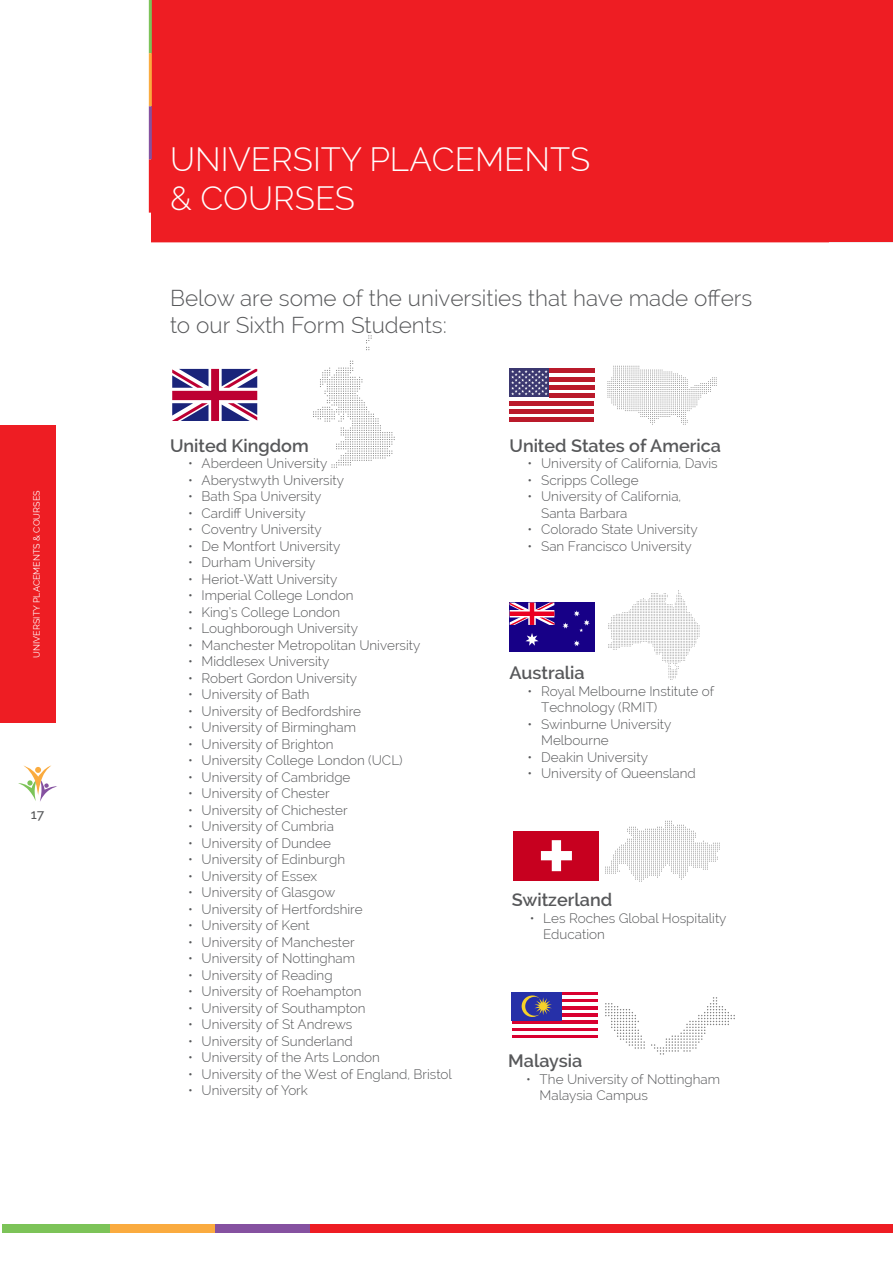
<style>
.page{position:relative;width:893px;height:1263px;background:#fff}
.page>*{position:absolute;margin:0;border:0;box-sizing:border-box;transform-origin:0 0}
.t1{font:300 33px/39.6px "Raleway";color:#fff}
.t2{font:300 22.5px/27px "Raleway";color:#57585a}
.t3{font:600 18px "Raleway";color:#57585a}
.t4{font:300 13.5px/16.5px "Raleway";color:#57585a}
.t5{font:500 13.5px "Raleway";color:#57585a}
.t6{font:9px "Raleway";color:#fff}
</style>
<div class="page">
<div style="left:152px;top:0;width:741px;height:242px;background:#ee1d23"></div>
<svg style="left:608px;top:590px;width:92px;height:90px"></svg>
<div style="left:0;top:425px;width:55px;height:298px;background:#ee1d23"></div>
<svg style="left:18px;top:765px;width:39px;height:37px"></svg>
<div style="left:510px;top:602px;width:85px;height:50px;background:#170087"></div>
<svg style="left:525px;top:633px;width:14px;height:13px"></svg>
<svg style="left:574px;top:640px;width:6px;height:6px"></svg>
<svg style="left:562px;top:610px;width:28px;height:22px"></svg>
<svg style="left:510px;top:602px;width:44px;height:23px"></svg>
<svg style="left:605px;top:821px;width:115px;height:60px"></svg>
<div style="left:514px;top:831px;width:85px;height:49px;background:#c7001f"></div>
<svg style="left:541px;top:840px;width:31px;height:31px"></svg>
<svg style="left:172px;top:369px;width:85px;height:52px"></svg>
<svg style="left:607px;top:366px;width:110px;height:59px"></svg>
<hr style="left:149px;top:0;width:3px;height:53px;background:#7cc358">
<hr style="left:149px;top:53px;width:3px;height:53px;background:#faab3f">
<hr style="left:149px;top:106px;width:3px;height:53px;background:#8551a0">
<hr style="left:149px;top:159px;width:3px;height:54px;background:#ee1d23">
<svg style="left:509px;top:381px;width:85px;height:33px"></svg>
<div style="left:509px;top:369px;width:40px;height:28px;background:#3b3870"></div>
<svg style="left:511px;top:370px;width:37px;height:25px"></svg>
<hr style="left:549px;top:369px;width:45px;height:4px;background:#ba1a2b">
<hr style="left:549px;top:377px;width:45px;height:4px;background:#ba1a2b">
<hr style="left:549px;top:385px;width:45px;height:4px;background:#ba1a2b">
<hr style="left:549px;top:393px;width:45px;height:4px;background:#ba1a2b">
<hr style="left:509px;top:401px;width:85px;height:4px;background:#ba1a2b">
<hr style="left:509px;top:409px;width:85px;height:4px;background:#ba1a2b">
<hr style="left:509px;top:417px;width:85px;height:4px;background:#ba1a2b">
<hr style="left:512px;top:992px;width:86px;height:3px;background:#d90030">
<svg style="left:562px;top:999px;width:36px;height:3px"></svg>
<hr style="left:512px;top:1006px;width:86px;height:4px;background:#d90030">
<hr style="left:512px;top:1013px;width:86px;height:4px;background:#d90030">
<hr style="left:512px;top:1020px;width:86px;height:4px;background:#d90030">
<hr style="left:512px;top:1028px;width:86px;height:3px;background:#d90030">
<hr style="left:512px;top:1035px;width:86px;height:3px;background:#d90030">
<div style="left:512px;top:992px;width:50px;height:28px;background:#2630a8"></div>
<svg style="left:522px;top:995px;width:30px;height:22px"></svg>
<svg style="left:605px;top:1003px;width:40px;height:46px"></svg>
<svg style="left:651px;top:997px;width:84px;height:57px"></svg>
<div style="left:2px;top:1225px;width:109px;height:8px;background:#7cc358"></div>
<div style="left:215px;top:1225px;width:95px;height:8px;background:#8551a0"></div>
<div style="left:111px;top:1225px;width:104px;height:8px;background:#faab3f"></div>
<div style="left:310px;top:1225px;width:583px;height:8px;background:#ee1d23"></div>
<svg style="left:366px;top:335px;width:6px;height:15px"></svg>
<svg style="left:313px;top:361px;width:82px;height:107px"></svg>
<p class="t6" style="left:31px;top:658px;width:169px;rotate:-90deg">UNIVERSITY PLACEMENTS &amp; COURSES</p>
<p class="t5" style="left:31px;top:806px;width:15px">17</p>
<h1 class="t1" style="left:170px;top:139px;width:422px">UNIVERSITY PLACEMENTS &amp; COURSES</h1>
<h2 class="t2" style="left:170px;top:285px;width:584px">Below are some of the universities that have made offers to our Sixth Form Students:</h2>
<h3 class="t3" style="left:170px;top:435px;width:140px">United Kingdom</h3>
<p class="t4" style="left:188px;top:455px;width:141px">• Aberdeen University</p>
<p class="t4" style="left:188px;top:472px;width:158px">• Aberystwyth University</p>
<p class="t4" style="left:188px;top:488px;width:135px">• Bath Spa University</p>
<p class="t4" style="left:188px;top:505px;width:119px">• Cardiff University</p>
<p class="t4" style="left:188px;top:521px;width:135px">• Coventry University</p>
<p class="t4" style="left:188px;top:538px;width:154px">• De Montfort University</p>
<p class="t4" style="left:188px;top:554px;width:129px">• Durham University</p>
<p class="t4" style="left:188px;top:571px;width:151px">• Heriot-Watt University</p>
<p class="t4" style="left:188px;top:587px;width:167px">• Imperial College London</p>
<p class="t4" style="left:188px;top:604px;width:154px">• King’s College London</p>
<p class="t4" style="left:188px;top:620px;width:171px">• Loughborough University</p>
<p class="t4" style="left:188px;top:637px;width:234px">• Manchester Metropolitan University</p>
<p class="t4" style="left:188px;top:653px;width:143px">• Middlesex University</p>
<p class="t4" style="left:188px;top:670px;width:171px">• Robert Gordon University</p>
<p class="t4" style="left:188px;top:686px;width:123px">• University of Bath</p>
<p class="t4" style="left:188px;top:703px;width:175px">• University of Bedfordshire</p>
<p class="t4" style="left:188px;top:719px;width:170px">• University of Birmingham</p>
<p class="t4" style="left:188px;top:736px;width:147px">• University of Brighton</p>
<p class="t4" style="left:188px;top:752px;width:216px">• University College London (UCL)</p>
<p class="t4" style="left:188px;top:769px;width:164px">• University of Cambridge</p>
<p class="t4" style="left:188px;top:785px;width:143px">• University of Chester</p>
<p class="t4" style="left:188px;top:802px;width:161px">• University of Chichester</p>
<p class="t4" style="left:188px;top:818px;width:147px">• University of Cumbria</p>
<p class="t4" style="left:188px;top:835px;width:144px">• University of Dundee</p>
<p class="t4" style="left:188px;top:851px;width:159px">• University of Edinburgh</p>
<p class="t4" style="left:188px;top:868px;width:130px">• University of Essex</p>
<p class="t4" style="left:188px;top:884px;width:149px">• University of Glasgow</p>
<p class="t4" style="left:188px;top:901px;width:176px">• University of Hertfordshire</p>
<p class="t4" style="left:188px;top:917px;width:123px">• University of Kent</p>
<p class="t4" style="left:188px;top:934px;width:168px">• University of Manchester</p>
<p class="t4" style="left:188px;top:950px;width:168px">• University of Nottingham</p>
<p class="t4" style="left:188px;top:967px;width:146px">• University of Reading</p>
<p class="t4" style="left:188px;top:983px;width:175px">• University of Roehampton</p>
<p class="t4" style="left:188px;top:1000px;width:179px">• University of Southampton</p>
<p class="t4" style="left:188px;top:1016px;width:166px">• University of St Andrews</p>
<p class="t4" style="left:188px;top:1033px;width:166px">• University of Sunderland</p>
<p class="t4" style="left:188px;top:1049px;width:193px">• University of the Arts London</p>
<p class="t4" style="left:188px;top:1066px;width:265px">• University of the West of England, Bristol</p>
<p class="t4" style="left:188px;top:1082px;width:121px">• University of York</p>
<h3 class="t3" style="left:510px;top:435px;width:213px">United States of America</h3>
<p class="t4" style="left:528px;top:455px;width:192px">• University of California, Davis</p>
<p class="t4" style="left:528px;top:472px;width:113px">• Scripps College</p>
<p class="t4" style="left:541px;top:488px;width:142px;text-indent:-14px">• University of California,<br>Santa Barbara</p>
<p class="t4" style="left:528px;top:521px;width:172px">• Colorado State University</p>
<p class="t4" style="left:528px;top:538px;width:166px">• San Francisco University</p>
<h3 class="t3" style="left:510px;top:662px;width:77px">Australia</h3>
<p class="t4" style="left:541px;top:682px;width:175px;text-indent:-14px">• Royal Melbourne Institute of<br>Technology (RMIT)</p>
<p class="t4" style="left:541px;top:715px;width:132px;text-indent:-14px">• Swinburne University<br>Melbourne</p>
<p class="t4" style="left:528px;top:748px;width:122px">• Deakin University</p>
<p class="t4" style="left:528px;top:765px;width:170px">• University of Queensland</p>
<h3 class="t3" style="left:512px;top:889px;width:102px">Switzerland</h3>
<p class="t4" style="left:543px;top:910px;width:185px;text-indent:-14px">• Les Roches Global Hospitality<br>Education</p>
<h3 class="t3" style="left:508px;top:1050px;width:76px">Malaysia</h3>
<p class="t4" style="left:540px;top:1070px;width:182px;text-indent:-14px">• The University of Nottingham<br>Malaysia Campus</p>
</div>
